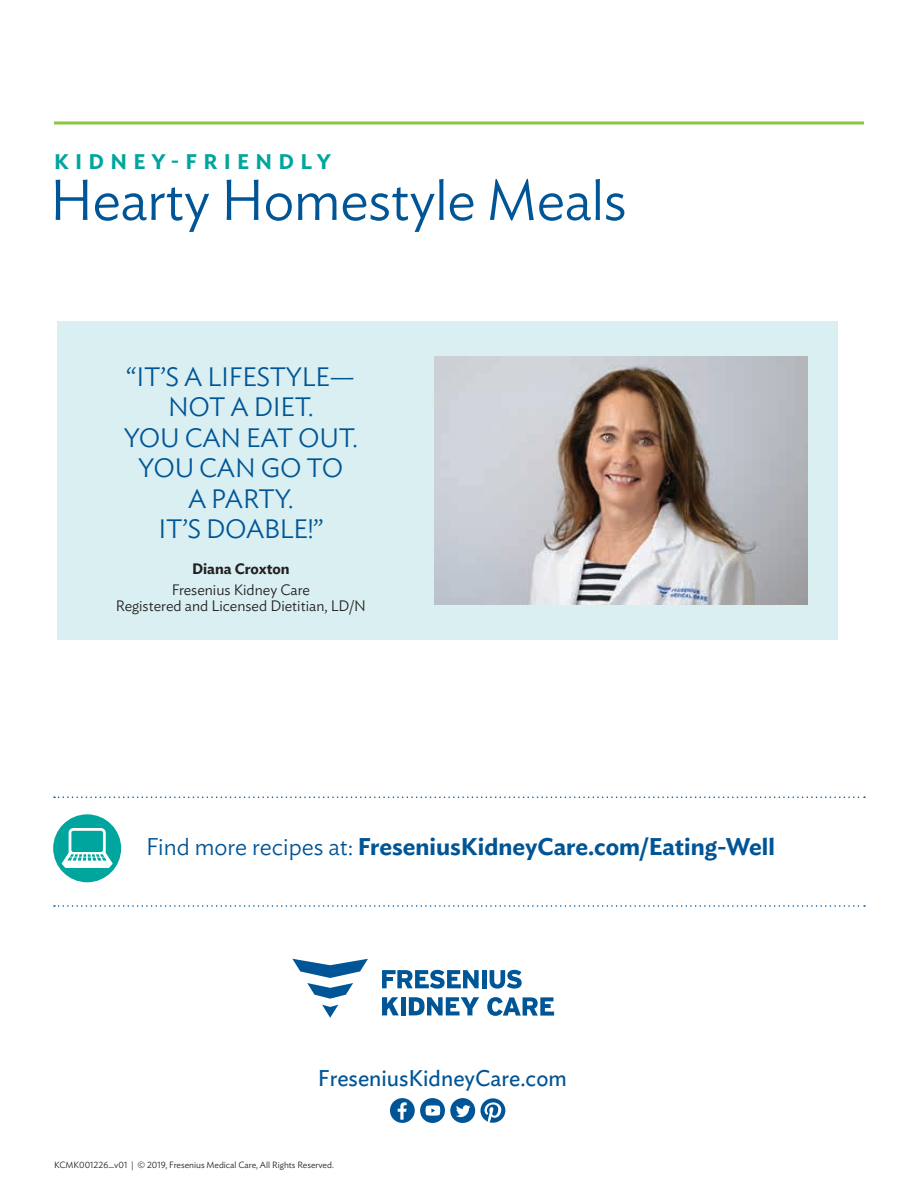
<style>
.page{position:relative;width:918px;height:1188px;background:#fff}
.page>*{position:absolute;margin:0;border:0;box-sizing:border-box;transform-origin:0 0}
.t1{font:300 57px "Ideal Sans";letter-spacing:-.01em;color:#005596}
.t2{font:300 26.4px/30.6px "Ideal Sans";letter-spacing:-.01em;color:#005596;text-align:center}
.t3{font:600 24px "Ideal Sans";color:#005596}
.t4{font:22.5px "Ideal Sans";color:#005596}
.t5{font:600 21px "Ideal Sans";letter-spacing:.3em;color:#00a59d}
.t6{font:300 15px/16.5px "Ideal Sans";color:#231f20;text-align:center}
.t7{font:600 15px "Ideal Sans";color:#231f20}
.t8{font:300 9px "Ideal Sans";color:#231f20}
.s1{font-weight:300}
</style>
<div class="page">
<div style="left:57px;top:321px;width:781px;height:318px;background:#d9eff1"></div>
<hr style="left:54px;top:122px;width:810px;height:2px;background:#8ac641">
<svg style="left:54px;top:905px;width:811px;height:2px"></svg>
<svg style="left:54px;top:796px;width:811px;height:2px"></svg>
<svg style="left:322px;top:1005px;width:16px;height:13px"></svg>
<svg style="left:292px;top:959px;width:76px;height:40px"></svg>
<svg style="left:382px;top:970px;width:97px;height:19px"></svg>
<div style="left:482px;top:970px;width:5px;height:18px;background:#005596"></div>
<svg style="left:490px;top:970px;width:32px;height:19px"></svg>
<svg style="left:487px;top:997px;width:67px;height:19px"></svg>
<svg style="left:382px;top:997px;width:17px;height:18px"></svg>
<hr style="left:401px;top:997px;width:4px;height:19px;background:#005596">
<svg style="left:409px;top:997px;width:70px;height:18px"></svg>
<div style="left:390px;top:1098px;width:25px;height:25px;background:#005596;border-radius:50%"></div>
<svg style="left:398px;top:1102px;width:9px;height:18px"></svg>
<div style="left:420px;top:1098px;width:25px;height:25px;background:#005596;border-radius:50%"></div>
<svg style="left:426px;top:1105px;width:14px;height:11px"></svg>
<div style="left:450px;top:1098px;width:25px;height:25px;background:#005596;border-radius:50%"></div>
<svg style="left:456px;top:1105px;width:14px;height:12px"></svg>
<svg style="left:480px;top:1098px;width:25px;height:25px"></svg>
<div style="left:53px;top:814px;width:68px;height:68px;background:#00a59d;border-radius:50%"></div>
<svg style="left:62px;top:828px;width:51px;height:40px"></svg>
<img style="left:434px;top:357px;width:373px;height:247px">
<p class="t5" style="left:54px;top:145px;width:278px">KIDNEY-FRIENDLY</p>
<h1 class="t1" style="left:50px;top:156px;width:579px">Hearty Homestyle Meals</h1>
<p class="t2" style="left:124px;top:359px;width:236px">“IT’S A LIFESTYLE—<br>NOT A DIET.<br>YOU CAN EAT OUT.<br>YOU CAN GO TO<br>A PARTY.<br>IT’S DOABLE!”</p>
<p class="t7" style="left:192px;top:557px;width:99px">Diana Croxton</p>
<p class="t6" style="left:116px;top:580px;width:252px">Fresenius Kidney Care<br>Registered and Licensed Dietitian, LD/N</p>
<p class="t3" style="left:146px;top:828px;width:630px"><span class="s1">Find more recipes at:</span> FreseniusKidneyCare.com/Eating-Well</p>
<p class="t4" style="left:318px;top:1061px;width:251px">FreseniusKidneyCare.com</p>
<p class="t8" style="left:54px;top:1158px;width:281px">KCMK001226_v01 | © 2019, Fresenius Medical Care, All Rights Reserved.</p>
</div>
